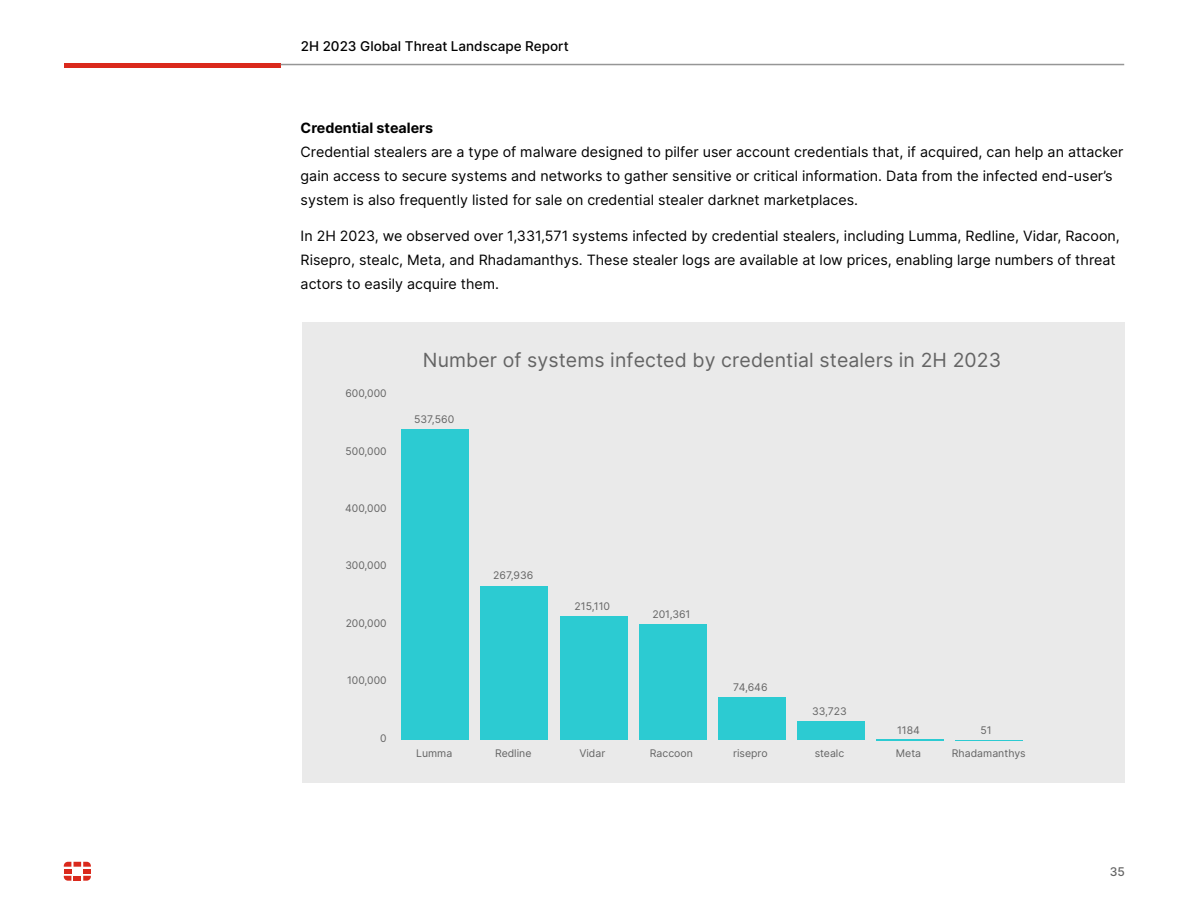
<style>
.page{position:relative;width:1188px;height:918px;background:#fff}
.page>*{position:absolute;margin:0;border:0;box-sizing:border-box;transform-origin:0 0}
.t1{font:19.5px "Inter";letter-spacing:.005em;color:#646464}
.t2{font:14.25px/24px "Inter";color:#000}
.t3{font:700 14.25px "Inter";color:#000}
.t4{font:500 13.5px "Inter";color:#000}
.t5{font:500 12px "Inter";color:#646464}
.t6{font:10.5px/22.8px "Inter";color:#646464}
</style>
<div class="page">
<hr style="left:64px;top:64px;width:217px;height:4px;background:#da291c">
<hr style="left:281px;top:64px;width:843px;height:1px;background:#969696">
<svg style="left:64px;top:862px;width:27px;height:19px"></svg>
<div style="left:302px;top:323px;width:822px;height:460px;background:#eaeaea"></div>
<hr style="left:876px;top:740px;width:67px;height:1px;background:#2ccbd2">
<div style="left:797px;top:721px;width:67px;height:19px;background:#2ccbd2"></div>
<hr style="left:955px;top:740px;width:67px;height:1px;background:#2ccbd2">
<div style="left:718px;top:698px;width:67px;height:42px;background:#2ccbd2"></div>
<div style="left:639px;top:624px;width:67px;height:116px;background:#2ccbd2"></div>
<div style="left:560px;top:617px;width:67px;height:123px;background:#2ccbd2"></div>
<div style="left:481px;top:586px;width:67px;height:154px;background:#2ccbd2"></div>
<div style="left:402px;top:430px;width:67px;height:310px;background:#2ccbd2"></div>
<p class="t4" style="left:301px;top:36px;width:270px">2H 2023 Global Threat Landscape Report</p>
<p class="t3" style="left:301px;top:117px;width:134px">Credential stealers</p>
<p class="t2" style="left:301px;top:139px;width:824px">Credential stealers are a type of malware designed to pilfer user account credentials that, if acquired, can help an attacker gain access to secure systems and networks to gather sensitive or critical information. Data from the infected end-user’s system is also frequently listed for sale on credential stealer darknet marketplaces.</p>
<p class="t2" style="left:301px;top:223px;width:821px">In 2H 2023, we observed over 1,331,571 systems infected by credential stealers, including Lumma, Redline, Vidar, Racoon,<br>Risepro, stealc, Meta, and Rhadamanthys. These stealer logs are available at low prices, enabling large numbers of threat actors to easily acquire them.</p>
<p class="t6" style="left:345px;top:382px;width:43px">600,000</p>
<p class="t6" style="left:346px;top:439px;width:42px">500,000</p>
<p class="t6" style="left:345px;top:497px;width:43px">400,000</p>
<p class="t6" style="left:345px;top:554px;width:43px">300,000</p>
<p class="t6" style="left:346px;top:611px;width:42px">200,000</p>
<p class="t6" style="left:347px;top:669px;width:41px">100,000</p>
<p class="t6" style="left:380px;top:726px;width:8px">0</p>
<p class="t1" style="left:423px;top:346px;width:580px">Number of systems infected by credential stealers in 2H 2023</p>
<p class="t6" style="left:414px;top:407px;width:42px">537,560</p>
<p class="t6" style="left:493px;top:564px;width:42px">267,936</p>
<p class="t6" style="left:416px;top:742px;width:38px">Lumma</p>
<p class="t6" style="left:495px;top:742px;width:38px">Redline</p>
<p class="t6" style="left:575px;top:595px;width:37px">215,110</p>
<p class="t6" style="left:652px;top:602px;width:40px">201,361</p>
<p class="t6" style="left:579px;top:742px;width:27px">Vidar</p>
<p class="t6" style="left:650px;top:742px;width:45px">Raccoon</p>
<p class="t6" style="left:733px;top:676px;width:36px">74,646</p>
<p class="t6" style="left:733px;top:742px;width:36px">risepro</p>
<p class="t6" style="left:812px;top:699px;width:36px">33,723</p>
<p class="t6" style="left:815px;top:742px;width:31px">stealc</p>
<p class="t6" style="left:896px;top:719px;width:27px">1184<br>Meta</p>
<p class="t6" style="left:952px;top:719px;width:75px;text-align:center">51<br>Rhadamanthys</p>
<p class="t5" style="left:1110px;top:863px;width:17px">35</p>
</div>
